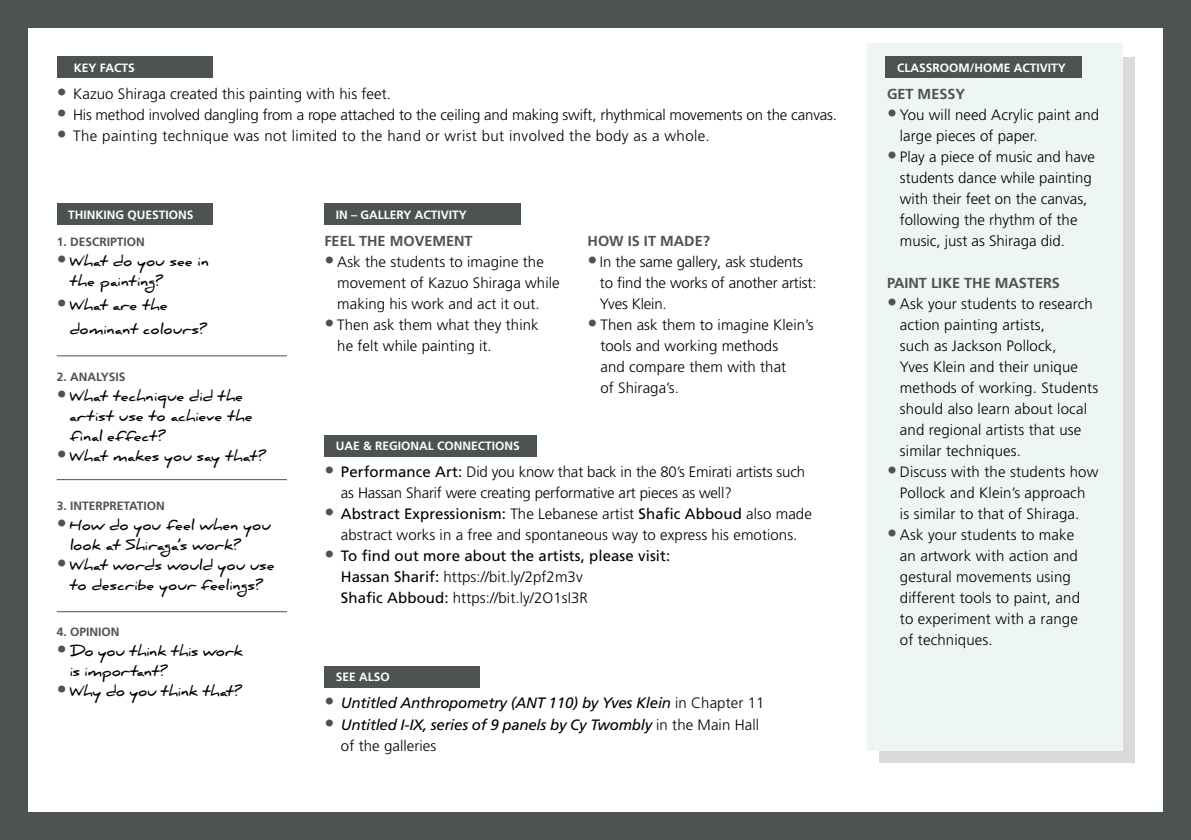
<style>
.page{position:relative;width:1191px;height:840px;background:#fff}
.page>*{position:absolute;margin:0;border:0;box-sizing:border-box;transform-origin:0 0}
.t1{font:300 15px/21px "Frutiger LT Pro";letter-spacing:.005em;color:#000}
.t2{font:italic 15px/21px "Frutiger LT Pro";letter-spacing:-.015em;color:#000}
.t3{font:15px/21px "Frutiger LT Pro";letter-spacing:.005em;color:#000}
.t4{font:300 15px "Frutiger LT Pro";letter-spacing:.025em;color:#000}
.t5{font:700 14.4px "Frutiger LT Pro";color:#4d5252}
.t6{font:700 14px/20px "Daniel";letter-spacing:.005em;color:#000}
.t7{font:700 14px/20px "Daniel";letter-spacing:-.015em;color:#000}
.t8{font:700 12px "Frutiger LT Pro";color:#fff}
.t9{font:700 12px "Frutiger LT Pro";color:#4d5252}
.s1{font-size:20px;color:#4d5252}
.s2{font-family:"Frutiger LT Pro";font-weight:300;font-size:20px;color:#4d5252}
.s3{font-weight:400}
.s4{font-weight:300;font-size:20px;color:#4d5252}
.s5{font-weight:300}
.s6{font-weight:300;font-style:normal;font-size:20px;color:#4d5252}
.s7{font-weight:300;font-style:normal}
</style>
<div class="page">
<div style="left:57px;top:57px;width:156px;height:21px;background:#4d5252"></div>
<div style="left:324px;top:435px;width:212px;height:21px;background:#4d5252"></div>
<div style="left:324px;top:666px;width:156px;height:21px;background:#4d5252"></div>
<div style="left:57px;top:204px;width:156px;height:21px;background:#4d5252"></div>
<div style="left:879px;top:57px;width:255px;height:705px;background:#dadada"></div>
<div style="left:867px;top:43px;width:256px;height:707px;background:#eef6f5"></div>
<div style="left:886px;top:57px;width:196px;height:21px;background:#4d5252"></div>
<div style="left:324px;top:204px;width:196px;height:21px;background:#4d5252"></div>
<hr style="left:57px;top:355px;width:230px;height:1px;background:#4d5252">
<hr style="left:57px;top:479px;width:230px;height:1px;background:#4d5252">
<hr style="left:57px;top:611px;width:230px;height:1px;background:#4d5252">
<div style="left:0;top:0;width:27px;height:839px;background:#4d5252"></div>
<div style="left:1163px;top:0;width:28px;height:839px;background:#4d5252"></div>
<div style="left:11px;top:0;width:1180px;height:27px;background:#4d5252"></div>
<div style="left:11px;top:812px;width:1180px;height:27px;background:#4d5252"></div>
<p class="t8" style="left:74px;top:60px;width:62px">KEY FACTS</p>
<p class="t1" style="left:57px;top:83px;width:336px"><span class="s1">•</span> Kazuo Shiraga created this painting with his feet.</p>
<p class="t1" style="left:57px;top:104px;width:782px"><span class="s1">•</span> His method involved dangling from a rope attached to the ceiling and making swift, rhythmical movements on the canvas.</p>
<p class="t4" style="left:57px;top:127px;width:654px"><span class="s1">•</span> The painting technique was not limited to the hand or wrist but involved the body as a whole.</p>
<p class="t8" style="left:68px;top:207px;width:127px">THINKING QUESTIONS</p>
<p class="t9" style="left:57px;top:234px;width:90px">1. DESCRIPTION</p>
<p class="t6" style="left:70px;top:251px;width:141px;text-indent:-13px"><span class="s2">•</span> What do you see in the painting?</p>
<p class="t6" style="left:70px;top:293px;width:139px;line-height:24px;text-indent:-13px"><span class="s2">•</span> What are the dominant colours?</p>
<p class="t9" style="left:57px;top:369px;width:70px">2. ANALYSIS</p>
<p class="t6" style="left:70px;top:386px;width:184px;text-indent:-13px"><span class="s2">•</span> What technique did the artist use to achieve the final effect?</p>
<p class="t6" style="left:57px;top:446px;width:210px"><span class="s2">•</span> What makes you say that?</p>
<p class="t9" style="left:57px;top:498px;width:110px">3. INTERPRETATION</p>
<p class="t6" style="left:70px;top:514px;width:203px;text-indent:-13px"><span class="s2">•</span> How do you feel when you look at Shiraga’s work?</p>
<p class="t6" style="left:57px;top:554px;width:220px;text-align:center"><span class="s2">•</span> What words would you use to describe your feelings?</p>
<p class="t9" style="left:57px;top:624px;width:64px">4. OPINION</p>
<p class="t7" style="left:70px;top:640px;width:175px;text-indent:-13px"><span class="s2">•</span> Do you think this work is important?</p>
<p class="t6" style="left:57px;top:680px;width:187px"><span class="s2">•</span> Why do you think that?</p>
<p class="t8" style="left:336px;top:207px;width:132px">IN – GALLERY ACTIVITY</p>
<p class="t5" style="left:324px;top:232px;width:150px">FEEL THE MOVEMENT</p>
<p class="t1" style="left:337px;top:251px;width:224px;text-indent:-13px"><span class="s1">•</span> Ask the students to imagine the movement of Kazuo Shiraga while making his work and act it out.</p>
<p class="t1" style="left:337px;top:314px;width:203px;text-indent:-13px"><span class="s1">•</span> Then ask them what they think he felt while painting it.</p>
<p class="t8" style="left:336px;top:438px;width:186px">UAE &amp; REGIONAL CONNECTIONS</p>
<p class="t5" style="left:587px;top:232px;width:124px">HOW IS IT MADE?</p>
<p class="t1" style="left:600px;top:251px;width:218px;text-indent:-12px"><span class="s1">•</span> In the same gallery, ask students to find the works of another artist:<br>Yves Klein.</p>
<p class="t1" style="left:600px;top:314px;width:215px;text-indent:-13px"><span class="s1">•</span> Then ask them to imagine Klein’s tools and working methods<br>and compare them with that<br>of Shiraga’s.</p>
<p class="t1" style="left:341px;top:461px;width:466px;text-indent:-17px"><span class="s1">•</span> <span class="s3">Performance Art:</span> Did you know that back in the 80’s Emirati artists such as Hassan Sharif were creating performative art pieces as well?</p>
<p class="t1" style="left:324px;top:503px;width:489px;text-align:center"><span class="s1">•</span> <span class="s3">Abstract Expressionism:</span> The Lebanese artist <span class="s3">Shafic Abboud</span> also made abstract works in a free and spontaneous way to express his emotions.</p>
<p class="t3" style="left:341px;top:545px;width:331px;text-indent:-17px"><span class="s4">•</span> To find out more about the artists, please visit:<br>Hassan Sharif: <span class="s5">https://bit.ly/2pf2m3v<br></span>Shafic Abboud: <span class="s5">https://bit.ly/2O1sI3R</span></p>
<p class="t8" style="left:336px;top:669px;width:56px">SEE ALSO</p>
<p class="t2" style="left:324px;top:692px;width:441px"><span class="s6">•</span> Untitled Anthropometry (ANT 110) by Yves Klein <span class="s7">in Chapter 11</span></p>
<p class="t2" style="left:341px;top:713px;width:419px;text-indent:-17px"><span class="s6">•</span> Untitled I-IX, series of 9 panels by Cy Twombly <span class="s7">in the Main Hall of the galleries</span></p>
<p class="t8" style="left:897px;top:60px;width:170px">CLASSROOM/HOME ACTIVITY</p>
<p class="t5" style="left:887px;top:85px;width:80px">GET MESSY</p>
<p class="t1" style="left:900px;top:104px;width:201px;text-indent:-13px"><span class="s1">•</span> You will need Acrylic paint and large pieces of paper.</p>
<p class="t1" style="left:900px;top:146px;width:197px;text-indent:-13px"><span class="s1">•</span> Play a piece of music and have students dance while painting with their feet on the canvas, following the rhythm of the music, just as Shiraga did.</p>
<p class="t5" style="left:887px;top:274px;width:174px">PAINT LIKE THE MASTERS</p>
<p class="t1" style="left:900px;top:293px;width:200px;text-indent:-13px"><span class="s1">•</span> Ask your students to research action painting artists,<br>such as Jackson Pollock,<br>Yves Klein and their unique methods of working. Students should also learn about local and regional artists that use similar techniques.</p>
<p class="t1" style="left:887px;top:461px;width:213px;text-align:center"><span class="s1">•</span> Discuss with the students how<br>Pollock and Klein’s approach<br>is similar to that of Shiraga.</p>
<p class="t1" style="left:900px;top:524px;width:182px;text-indent:-13px"><span class="s1">•</span> Ask your students to make an artwork with action and gestural movements using different tools to paint, and to experiment with a range of techniques.</p>
</div>
